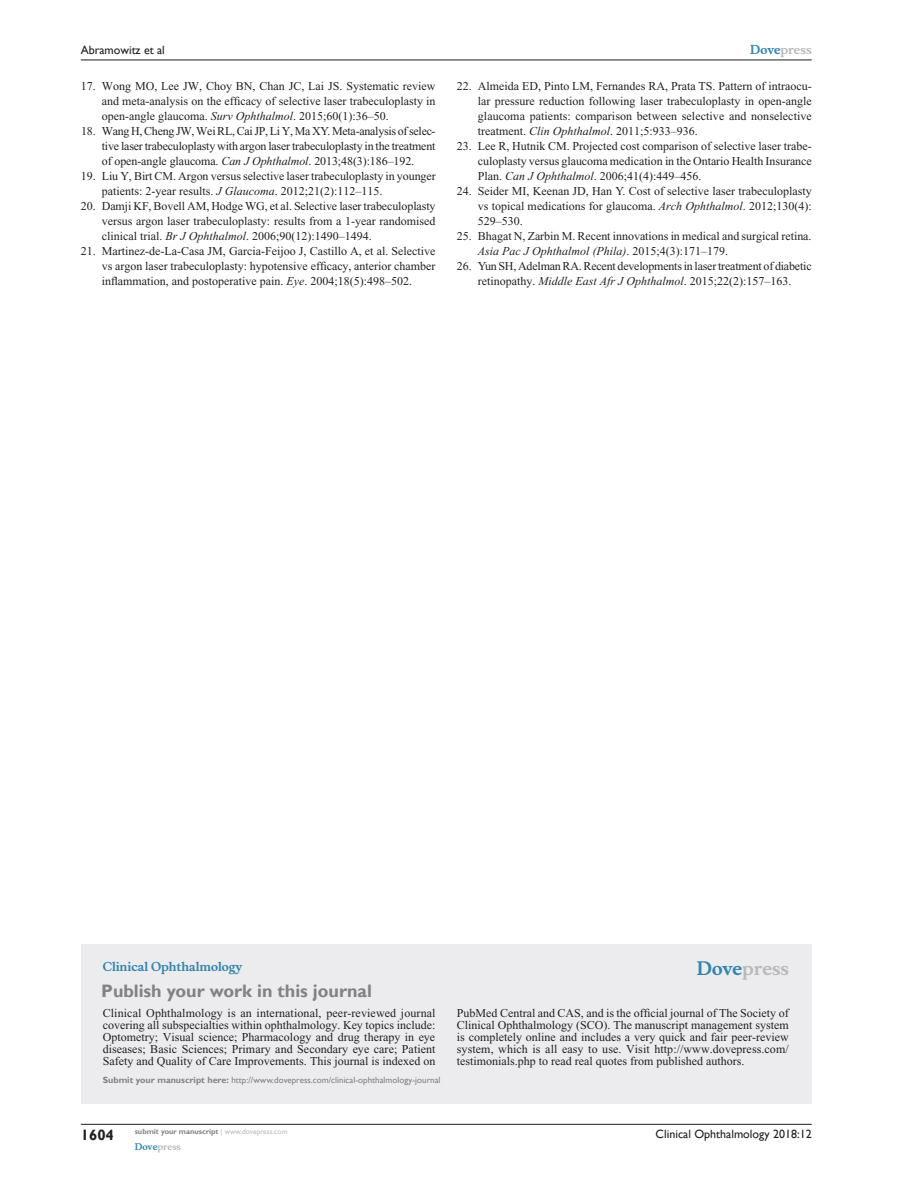
<style>
.page{position:relative;width:918px;height:1188px;background:#fff}
.page>*{position:absolute;margin:0;border:0;box-sizing:border-box;transform-origin:0 0}
.PromBx-H1{font:700 18px "Gill Sans";color:#808285}
.PromBx-Brand{font:700 18px "Musee";color:#b8b9bc}
.t1{font:700 15px "Gill Sans";color:#231f20}
.RefNL2{font:12px/15px "Times New Roman";color:#231f20;text-align:justify}
.PromBx-Tx{font:12px/12px "Times New Roman";color:#231f20;text-align:justify}
.t2{font:12px "Gill Sans";color:#231f20}
.PromBx-JrnlName{font:700 12px "Musee";color:#3485ae}
.t3{font:700 12px "Musee";color:#b8b9bc}
.PromBx-SubmitMssWebA{font:9px "Gill Sans";color:#808285}
.t4{font:700 9px "Musee";color:#b8b9bc}
.t5{font:700 7.5px "Gill Sans";color:#808285}
.s1{font-style:italic}
.s2{color:#3485ae}
.s3{font-weight:700}
.s4{font-weight:400;color:#b8b9bc}
</style>
<div class="page">
<div style="left:81px;top:944px;width:731px;height:159px;background:#ececee"></div>
<hr style="left:81px;top:1124px;width:731px;height:1px;background:#231f20">
<hr style="left:81px;top:60px;width:731px;height:1px;background:#231f20">
<p class="t2" style="left:81px;top:43px;width:86px">Abramowitz et al</p>
<p class="RefNL2" style="left:102px;top:79px;width:335px;text-indent:-21px">17. Wong MO, Lee JW, Choy BN, Chan JC, Lai JS. Systematic review and meta-analysis on the efficacy of selective laser trabeculoplasty in open-angle glaucoma. <span class="s1">Surv Ophthalmol</span>. 2015;60(1):36–50.</p>
<p class="RefNL2" style="left:102px;top:124px;width:335px;text-indent:-21px">18. Wang H, Cheng JW, Wei RL, Cai JP, Li Y, Ma XY. Meta-analysis of selec&shy;tive laser trabeculoplasty with argon laser trabeculoplasty in the treatment of open-angle glaucoma. <span class="s1">Can J Ophthalmol</span>. 2013;48(3):186–192.</p>
<p class="RefNL2" style="left:102px;top:169px;width:336px;text-indent:-21px">19. Liu Y, Birt CM. Argon versus selective laser trabeculoplasty in younger patients: 2-year results. <span class="s1">J Glaucoma</span>. 2012;21(2):112–115.</p>
<p class="RefNL2" style="left:102px;top:199px;width:335px;text-indent:-21px">20. Damji KF, Bovell AM, Hodge WG, et al. Selective laser trabeculoplasty versus argon laser trabeculoplasty: results from a 1-year randomised clinical trial. <span class="s1">Br J Ophthalmol</span>. 2006;90(12):1490–1494.</p>
<p class="RefNL2" style="left:102px;top:244px;width:335px;text-indent:-21px">21. Martinez-de-La-Casa JM, Garcia-Feijoo J, Castillo A, et al. Selective vs argon laser trabeculoplasty: hypotensive efficacy, anterior chamber inflammation, and postoperative pain. <span class="s1">Eye</span>. 2004;18(5):498–502.</p>
<p class="t3" style="left:750px;top:43px;width:63px"><span class="s2">Dove</span>press</p>
<p class="RefNL2" style="left:478px;top:79px;width:336px;text-indent:-21px">22. Almeida ED, Pinto LM, Fernandes RA, Prata TS. Pattern of intraocu&shy;lar pressure reduction following laser trabeculoplasty in open-angle glaucoma patients: comparison between selective and nonselective treatment. <span class="s1">Clin Ophthalmol</span>. 2011;5:933–936.</p>
<p class="RefNL2" style="left:478px;top:139px;width:335px;text-indent:-21px">23. Lee R, Hutnik CM. Projected cost comparison of selective laser trabe&shy;culoplasty versus glaucoma medication in the Ontario Health Insurance Plan. <span class="s1">Can J Ophthalmol</span>. 2006;41(4):449–456.</p>
<p class="RefNL2" style="left:478px;top:184px;width:335px;text-indent:-21px">24. Seider MI, Keenan JD, Han Y. Cost of selective laser trabeculoplasty vs topical medications for glaucoma. <span class="s1">Arch Ophthalmol</span>. 2012;130(4):<br>529–530.</p>
<p class="RefNL2" style="left:478px;top:229px;width:335px;text-indent:-21px">25. Bhagat N, Zarbin M. Recent innovations in medical and surgical retina.<br><span class="s1">Asia Pac J Ophthalmol (Phila)</span>. 2015;4(3):171–179.</p>
<p class="RefNL2" style="left:457px;top:259px;width:356px;text-align:center">26. Yun SH, Adelman RA. Recent developments in laser treatment of diabetic retinopathy. <span class="s1">Middle East Afr J Ophthalmol</span>. 2015;22(2):157–163.</p>
<p class="PromBx-JrnlName" style="left:103px;top:959px;width:141px">Clinical Ophthalmology</p>
<p class="PromBx-H1" style="left:101px;top:980px;width:272px">Publish your work in this journal</p>
<p class="PromBx-Brand" style="left:697px;top:958px;width:94px"><span class="s2">Dove</span>press</p>
<p class="PromBx-Tx" style="left:103px;top:1007px;width:334px">Clinical Ophthalmology is an international, peer-reviewed journal covering all subspecialties within ophthalmology. Key topics include:<br>Optometry; Visual science; Pharmacology and drug therapy in eye diseases; Basic Sciences; Primary and Secondary eye care; Patient Safety and Quality of Care Improvements. This journal is indexed on</p>
<p class="PromBx-Tx" style="left:457px;top:1007px;width:333px">PubMed Central and CAS, and is the official journal of The Society of Clinical Ophthalmology (SCO). The manuscript management system is completely online and includes a very quick and fair peer-review system, which is all easy to use. Visit http://www.dovepress.com/ testimonials.php to read real quotes from published authors.</p>
<p class="PromBx-SubmitMssWebA" style="left:103px;top:1075px;width:339px"><span class="s3">Submit your manuscript here:</span> http://www.dovepress.com/clinical-ophthalmology-journal</p>
<p class="t1" style="left:81px;top:1126px;width:35px">1604</p>
<p class="t5" style="left:135px;top:1127px;width:154px">submit your manuscript <span class="s4">| www.dovepress.com</span></p>
<p class="t4" style="left:135px;top:1141px;width:48px"><span class="s2">Dove</span>press</p>
<p class="t2" style="left:656px;top:1127px;width:158px">Clinical Ophthalmology 2018:12</p>
</div>
